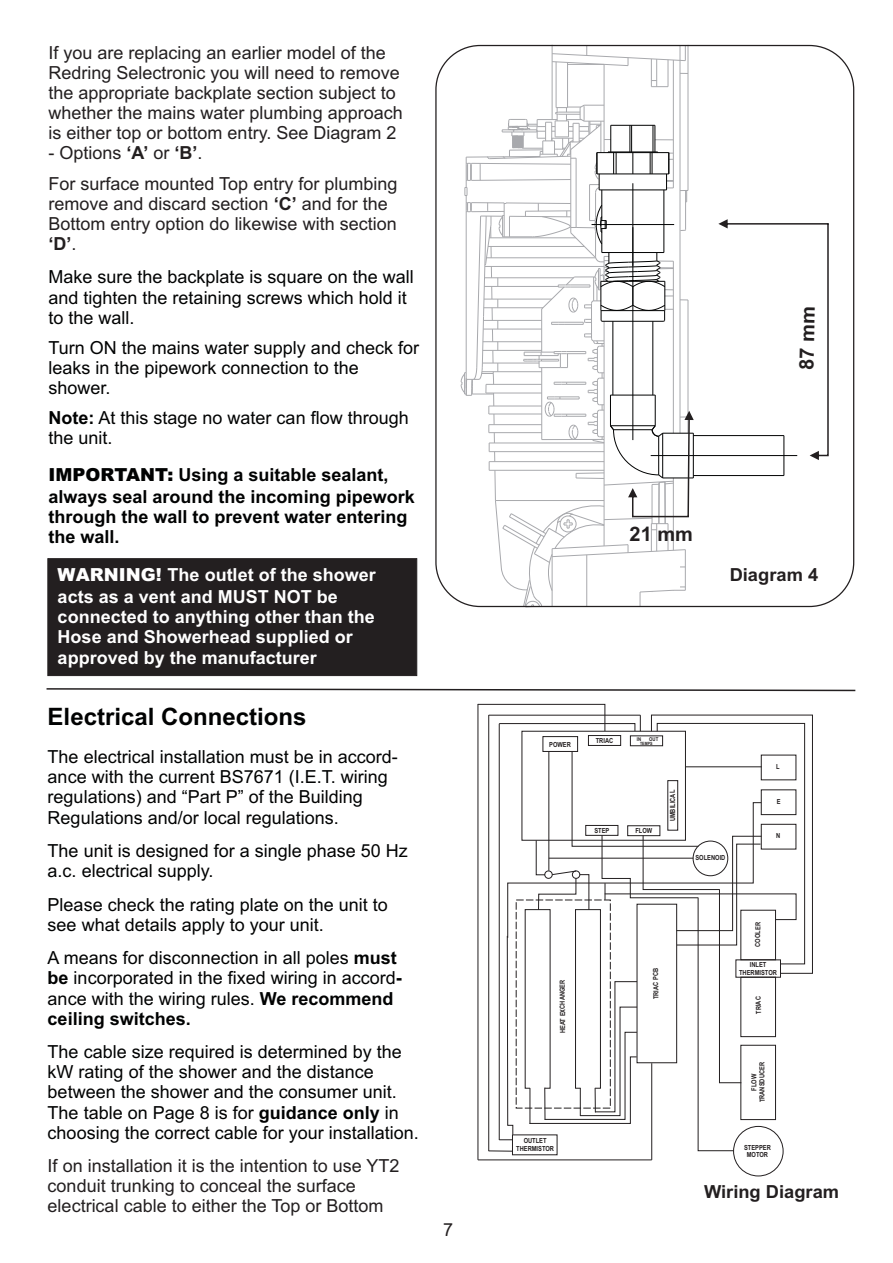
<style>
.page{position:relative;width:893px;height:1263px;background:#fff}
.page>*{position:absolute;margin:0;border:0;box-sizing:border-box;transform-origin:0 0}
.t1{font:700 24px "Arial";color:#010202}
.t2{font:700 19.95px "Arial";color:#231f20}
.t3{font:18px/20.1px "Arial";color:#010202}
.t4{font:18px/20.1px "Arial";color:#231f20}
.t5{font:700 18px/20.1px "Arial";color:#fff}
.t6{font:700 18px/21.9px "Arial";color:#010202}
.t7{font:700 18px "Arial";color:#231f20}
.t8{font:700 7.05px/7.9px "Arial Narrow";color:#231f20;text-align:center}
.t9{font:700 5.25px "Arial Narrow";color:#231f20}
.t10{font:700 4.35px "Arial Narrow";color:#231f20}
.s1{font-weight:700}
.s2{font-weight:900}
</style>
<div class="page">
<hr style="left:552px;top:45px;width:1px;height:75px;background:#a8a9ad">
<hr style="left:556px;top:62px;width:1px;height:46px;background:#a8a9ad">
<hr style="left:567px;top:62px;width:1px;height:46px;background:#a8a9ad">
<hr style="left:604px;top:64px;width:1px;height:89px;background:#a8a9ad">
<hr style="left:673px;top:60px;width:1px;height:128px;background:#a8a9ad">
<hr style="left:680px;top:46px;width:1px;height:387px;background:#a8a9ad">
<hr style="left:688px;top:45px;width:1px;height:145px;background:#a8a9ad">
<svg style="left:551px;top:47px;width:138px;height:40px"></svg>
<hr style="left:693px;top:475px;width:91px;height:1px;background:#010202">
<hr style="left:651px;top:455px;width:146px;height:1px;background:#010202">
<hr style="left:693px;top:435px;width:91px;height:1px;background:#010202">
<hr style="left:783px;top:436px;width:1px;height:39px;background:#010202">
<svg style="left:718px;top:219px;width:111px;height:241px"></svg>
<svg style="left:460px;top:104px;width:234px;height:504px"></svg>
<div style="left:48px;top:558px;width:369px;height:118px;background:#231f20;border:1px solid #231f20"></div>
<svg style="left:46px;top:688px;width:810px;height:4px"></svg>
<div style="left:733px;top:1126px;width:50px;height:50px;border:1px solid #231f20;border-radius:50%"></div>
<hr style="left:478px;top:704px;width:1px;height:456px;background:#231f20">
<hr style="left:478px;top:1159px;width:174px;height:1px;background:#231f20">
<hr style="left:651px;top:1063px;width:1px;height:97px;background:#231f20">
<svg style="left:477px;top:704px;width:336px;height:447px"></svg>
<p class="t4" style="left:49px;top:44px;width:356px">If you are replacing an earlier model of the Redring Selectronic you will need to remove the appropriate backplate section subject to whether the mains water plumbing approach is either top or bottom entry. See Diagram 2</p>
<p class="t4" style="left:49px;top:140px;width:350px;line-height:30.2px">- Options <span class="s1">‘A’</span> or <span class="s1">‘B’</span>.<br>For surface mounted Top entry for plumbing</p>
<p class="t4" style="left:49px;top:195px;width:350px">remove and discard section <span class="s1">‘C’</span> and for the<br>Bottom entry option do likewise with section <span class="s1">‘D’</span>.</p>
<p class="t3" style="left:49px;top:269px;width:367px">Make sure the backplate is square on the wall and tighten the retaining screws which hold it to the wall.</p>
<p class="t3" style="left:49px;top:339px;width:372px">Turn ON the mains water supply and check for leaks in the pipework connection to the shower.</p>
<p class="t3" style="left:49px;top:409px;width:362px"><span class="s1">Note:</span> At this stage no water can flow through the unit.</p>
<p class="t6" style="left:49px;top:465px;width:368px"><span class="s2">IMPORTANT:</span> Using a suitable sealant, always seal around the incoming pipework</p>
<p class="t6" style="left:49px;top:508px;width:361px;line-height:20.1px">through the wall to prevent water entering the wall.</p>
<p class="t5" style="left:58px;top:566px;width:320px;line-height:21.9px"><span class="s2">WARNING!</span> The outlet of the shower acts as a vent and MUST NOT be</p>
<p class="t5" style="left:58px;top:609px;width:319px">connected to anything other than the<br>Hose and Showerhead supplied or approved by the manufacturer</p>
<h1 class="t1" style="left:48px;top:708px;width:260px">Electrical Connections</h1>
<p class="t3" style="left:48px;top:748px;width:352px">The electrical installation must be in accord&shy;ance with the current BS7671 (I.E.T. wiring regulations) and “Part P” of the Building Regulations and/or local regulations.</p>
<p class="t3" style="left:48px;top:842px;width:362px">The unit is designed for a single phase 50 Hz a.c. electrical supply.</p>
<p class="t3" style="left:48px;top:896px;width:342px">Please check the rating plate on the unit to see what details apply to your unit.</p>
<p class="t3" style="left:48px;top:950px;width:356px">A means for disconnection in all poles <span class="s1">must be</span> incorporated in the fixed wiring in accord&shy;ance with the wiring rules. <span class="s1">We recommend ceiling switches.</span></p>
<p class="t3" style="left:48px;top:1043px;width:373px">The cable size required is determined by the kW rating of the shower and the distance between the shower and the consumer unit.<br>The table on Page 8 is for <span class="s1">guidance only</span> in choosing the correct cable for your installation.</p>
<p class="t4" style="left:48px;top:1157px;width:353px">If on installation it is the intention to use YT2 conduit trunking to conceal the surface electrical cable to either the Top or Bottom</p>
<p class="t4" style="left:443px;top:1221px;width:12px">7</p>
<p class="t2" style="left:799px;top:369px;width:65px;rotate:-89deg">87 mm</p>
<p class="t2" style="left:630px;top:526px;width:65px">21 mm</p>
<p class="t7" style="left:730px;top:568px;width:90px">Diagram 4</p>
<p class="t8" style="left:549px;top:741px;width:23px">POWER</p>
<p class="t8" style="left:596px;top:737px;width:19px">TRIAC</p>
<p class="t9" style="left:637px;top:737px;width:6px">IN</p>
<p class="t9" style="left:649px;top:737px;width:11px">OUT</p>
<p class="t10" style="left:640px;top:741px;width:14px">TEMPS</p>
<p class="t8" style="left:594px;top:827px;width:16px">STEP</p>
<p class="t8" style="left:635px;top:827px;width:18px">FLOW</p>
<p class="t8" style="left:669px;top:821px;width:33px;rotate:-91deg">UMBILICAL</p>
<p class="t8" style="left:695px;top:854px;width:31px">SOLENOID</p>
<p class="t8" style="left:776px;top:763px;width:5px">L</p>
<p class="t8" style="left:777px;top:798px;width:5px">E</p>
<p class="t8" style="left:776px;top:832px;width:6px">N</p>
<p class="t8" style="left:560px;top:1033px;width:55px;rotate:-91deg">HEAT EXCHANGER</p>
<p class="t8" style="left:516px;top:1137px;width:39px">OUTLET<br>THERMISTOR</p>
<p class="t8" style="left:653px;top:999px;width:33px;rotate:-91deg">TRIAC PCB</p>
<p class="t8" style="left:754px;top:946px;width:26px;rotate:-89deg">COOLER</p>
<p class="t8" style="left:739px;top:961px;width:39px">INLET<br>THERMISTOR</p>
<p class="t8" style="left:755px;top:1014px;width:19px;rotate:-92deg">TRIAC</p>
<p class="t8" style="left:751px;top:1102px;width:42px;rotate:-90deg">FLOW<br>TRANSDUCER</p>
<p class="t8" style="left:744px;top:1144px;width:28px">STEPPER<br>MOTOR</p>
<p class="t7" style="left:704px;top:1185px;width:137px">Wiring Diagram</p>
</div>
